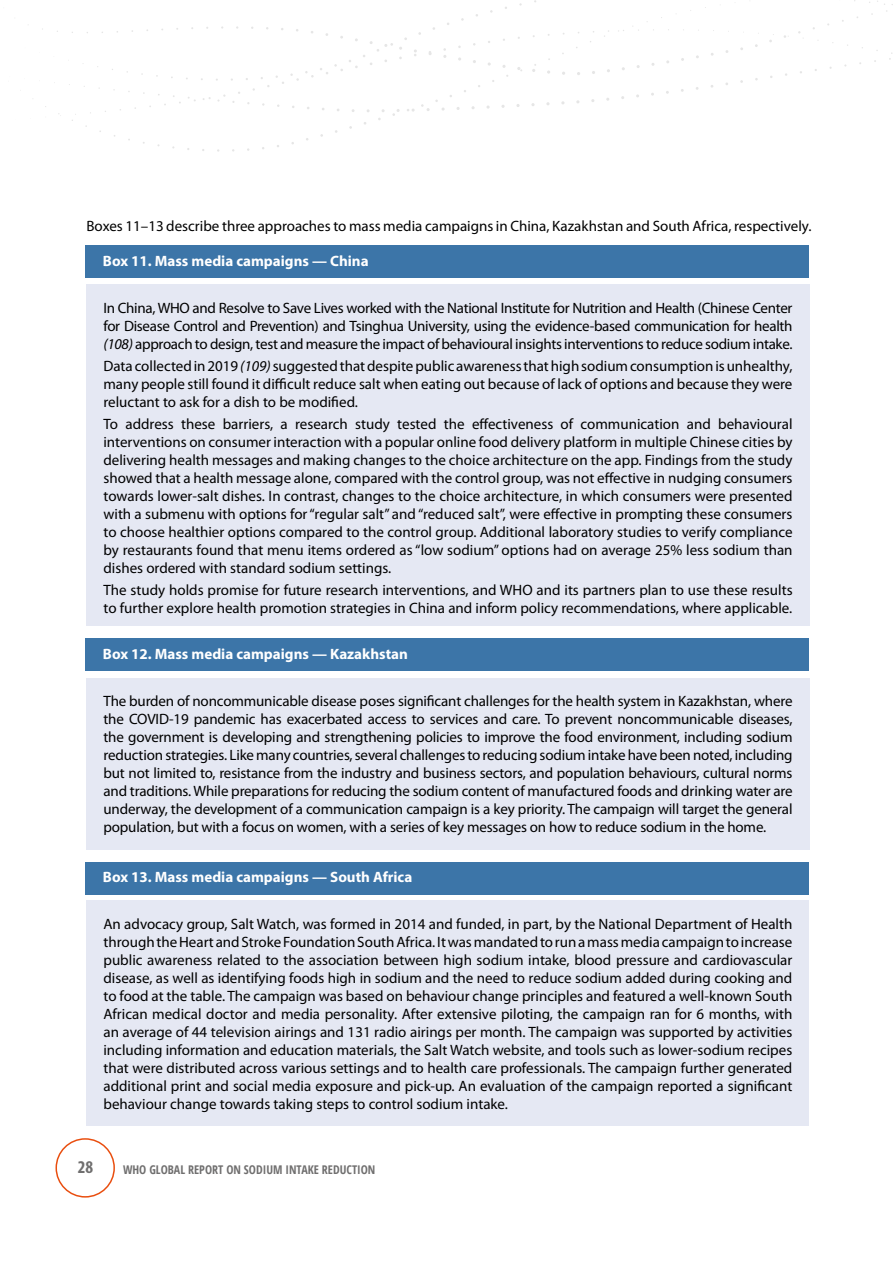
<style>
.page{position:relative;width:893px;height:1263px;background:#fff}
.page>*{position:absolute;margin:0;border:0;box-sizing:border-box;transform-origin:0 0}
.t1{font:700 condensed 18px "Myriad Pro";color:#706f6f}
.t2{font:15px/18px "Myriad Pro";color:#000;text-align:justify}
.t3{font:700 15px "Myriad Pro";color:#fff}
.t4{font:700 condensed 12px "Open Sans";color:#706f6f}
.s1{font-style:italic}
</style>
<div class="page">
<div style="left:56px;top:1138px;width:59px;height:59px;border:2px solid #e94e0f;border-radius:50%"></div>
<svg style="left:392px;top:109px;width:8px;height:7px"></svg>
<svg style="left:407px;top:109px;width:8px;height:3px"></svg>
<svg style="left:421px;top:85px;width:59px;height:26px"></svg>
<svg style="left:443px;top:48px;width:3px;height:10px"></svg>
<svg style="left:414px;top:49px;width:3px;height:7px"></svg>
<svg style="left:349px;top:38px;width:44px;height:30px"></svg>
<div style="left:86px;top:246px;width:723px;height:32px;background:#3c75a8"></div>
<div style="left:86px;top:639px;width:723px;height:32px;background:#3c75a8"></div>
<div style="left:86px;top:862px;width:723px;height:32px;background:#3c75a8"></div>
<div style="left:86px;top:284px;width:724px;height:342px;background:#e5e8f3"></div>
<div style="left:86px;top:678px;width:724px;height:171px;background:#e5e8f3"></div>
<div style="left:86px;top:900px;width:723px;height:226px;background:#e5e8f3"></div>
<p class="t2" style="left:86px;top:216px;width:726px">Boxes 11–13 describe three approaches to mass media campaigns in China, Kazakhstan and South Africa, respectively.</p>
<p class="t3" style="left:103px;top:251px;width:267px">Box 11. Mass media campaigns — China</p>
<p class="t2" style="left:103px;top:298px;width:691px">In China, WHO and Resolve to Save Lives worked with the National Institute for Nutrition and Health (Chinese Center for Disease Control and Prevention) and Tsinghua University, using the evidence-based communication for health <span class="s1">(108)</span> approach to design, test and measure the impact of behavioural insights interventions to reduce sodium intake.</p>
<p class="t2" style="left:103px;top:357px;width:691px">Data collected in 2019 <span class="s1">(109)</span> suggested that despite public awareness that high sodium consumption is unhealthy, many people still found it difficult reduce salt when eating out because of lack of options and because they were reluctant to ask for a dish to be modified.</p>
<p class="t2" style="left:103px;top:415px;width:691px">To address these barriers, a research study tested the effectiveness of communication and behavioural interventions on consumer interaction with a popular online food delivery platform in multiple Chinese cities by delivering health messages and making changes to the choice architecture on the app. Findings from the study showed that a health message alone, compared with the control group, was not effective in nudging consumers towards lower-salt dishes. In contrast, changes to the choice architecture, in which consumers were presented with a submenu with options for “regular salt” and “reduced salt”, were effective in prompting these consumers to choose healthier options compared to the control group. Additional laboratory studies to verify compliance by restaurants found that menu items ordered as “low sodium” options had on average 25% less sodium than dishes ordered with standard sodium settings.</p>
<p class="t2" style="left:103px;top:581px;width:691px">The study holds promise for future research interventions, and WHO and its partners plan to use these results to further explore health promotion strategies in China and inform policy recommendations, where applicable.</p>
<p class="t3" style="left:103px;top:644px;width:307px">Box 12. Mass media campaigns — Kazakhstan</p>
<p class="t2" style="left:103px;top:692px;width:691px">The burden of noncommunicable disease poses significant challenges for the health system in Kazakhstan, where the COVID-19 pandemic has exacerbated access to services and care. To prevent noncommunicable diseases, the government is developing and strengthening policies to improve the food environment, including sodium reduction strategies. Like many countries, several challenges to reducing sodium intake have been noted, including but not limited to, resistance from the industry and business sectors, and population behaviours, cultural norms and traditions. While preparations for reducing the sodium content of manufactured foods and drinking water are underway, the development of a communication campaign is a key priority. The campaign will target the general population, but with a focus on women, with a series of key messages on how to reduce sodium in the home.</p>
<p class="t3" style="left:103px;top:867px;width:311px">Box 13. Mass media campaigns — South Africa</p>
<p class="t2" style="left:103px;top:914px;width:690px">An advocacy group, Salt Watch, was formed in 2014 and funded, in part, by the National Department of Health through the Heart and Stroke Foundation South Africa. It was mandated to run a mass media campaign to increase public awareness related to the association between high sodium intake, blood pressure and cardiovascular disease, as well as identifying foods high in sodium and the need to reduce sodium added during cooking and to food at the table. The campaign was based on behaviour change principles and featured a well-known South African medical doctor and media personality. After extensive piloting, the campaign ran for 6 months, with an average of 44 television airings and 131 radio airings per month. The campaign was supported by activities including information and education materials, the Salt Watch website, and tools such as lower-sodium recipes that were distributed across various settings and to health care professionals. The campaign further generated additional print and social media exposure and pick-up. An evaluation of the campaign reported a significant behaviour change towards taking steps to control sodium intake.</p>
<p class="t1" style="left:78px;top:1155px;width:17px">28</p>
<p class="t4" style="left:123px;top:1161px;width:254px">WHO GLOBAL REPORT ON SODIUM INTAKE REDUCTION</p>
</div>
